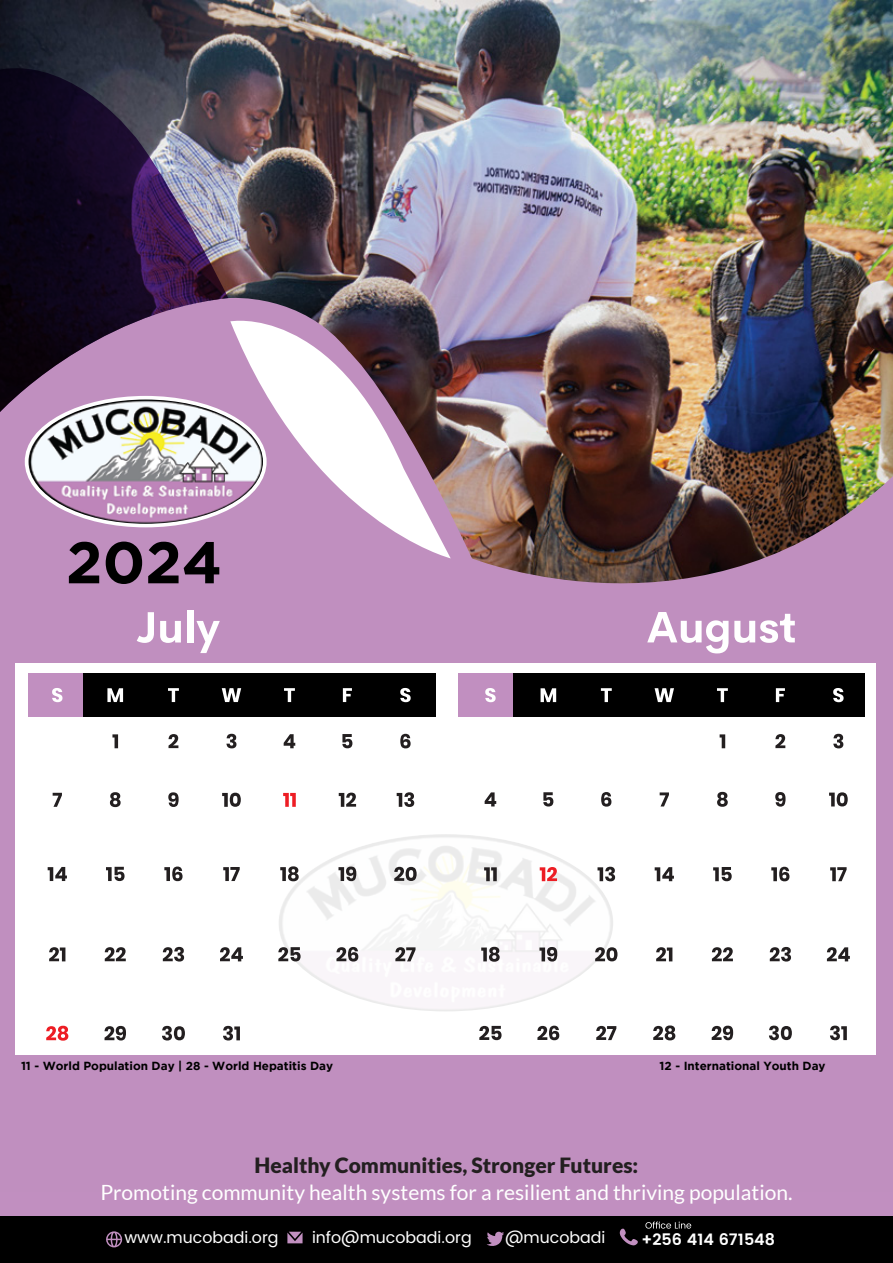
<style>
.page{position:relative;width:893px;height:1263px;background:#fff}
.page>*{position:absolute;margin:0;border:0;box-sizing:border-box;transform-origin:0 0}
.t1{font:700 58.65px "Gotham";color:#000}
.t2{font:21px "Lato";color:#fff}
.t3{font:900 21px "Lato";color:#231f20}
.t4{font:15.9px "Poppins";color:#fff}
.t5{font:600 15.9px "Poppins";color:#fff}
.t6{font:700 11.7px "Gotham";color:#000}
</style>
<div class="page">
<div style="left:0;top:182px;width:893px;height:1011px;background:#c08fbf"></div>
<img style="left:0;top:0;width:893px;height:584px">
<svg style="left:230px;top:303px;width:221px;height:255px"></svg>
<div style="left:0;top:1193px;width:893px;height:70px;background:#c18fc0"></div>
<svg style="left:0;top:68px;width:228px;height:344px"></svg>
<svg style="left:25px;top:396px;width:242px;height:131px"></svg>
<img style="left:28px;top:399px;width:235px;height:125px">
<svg style="left:136px;top:610px;width:84px;height:43px"></svg>
<svg style="left:647px;top:612px;width:148px;height:42px"></svg>
<div style="left:15px;top:663px;width:861px;height:392px;background:#fff"></div>
<img style="left:278px;top:834px;width:335px;height:177px">
<div style="left:28px;top:673px;width:407px;height:44px;background:#000"></div>
<div style="left:28px;top:673px;width:55px;height:44px;background:#c18fc0"></div>
<svg style="left:343px;top:688px;width:9px;height:14px"></svg>
<svg style="left:342px;top:734px;width:10px;height:14px"></svg>
<svg style="left:339px;top:793px;width:17px;height:14px"></svg>
<svg style="left:338px;top:866px;width:18px;height:15px"></svg>
<svg style="left:336px;top:947px;width:22px;height:14px"></svg>
<svg style="left:400px;top:688px;width:11px;height:14px"></svg>
<svg style="left:400px;top:734px;width:11px;height:14px"></svg>
<svg style="left:397px;top:792px;width:17px;height:15px"></svg>
<svg style="left:394px;top:867px;width:23px;height:14px"></svg>
<svg style="left:395px;top:947px;width:20px;height:14px"></svg>
<svg style="left:52px;top:688px;width:10px;height:14px"></svg>
<svg style="left:53px;top:793px;width:9px;height:14px"></svg>
<svg style="left:48px;top:867px;width:19px;height:14px"></svg>
<svg style="left:49px;top:947px;width:16px;height:14px"></svg>
<svg style="left:46px;top:1026px;width:22px;height:15px"></svg>
<svg style="left:107px;top:688px;width:16px;height:14px"></svg>
<svg style="left:112px;top:734px;width:6px;height:14px"></svg>
<svg style="left:110px;top:792px;width:11px;height:15px"></svg>
<svg style="left:106px;top:867px;width:19px;height:14px"></svg>
<svg style="left:105px;top:947px;width:21px;height:14px"></svg>
<svg style="left:105px;top:1026px;width:21px;height:14px"></svg>
<svg style="left:168px;top:688px;width:11px;height:14px"></svg>
<svg style="left:169px;top:734px;width:9px;height:14px"></svg>
<svg style="left:168px;top:792px;width:11px;height:15px"></svg>
<svg style="left:164px;top:866px;width:19px;height:15px"></svg>
<svg style="left:163px;top:947px;width:21px;height:14px"></svg>
<svg style="left:162px;top:1026px;width:23px;height:14px"></svg>
<svg style="left:222px;top:688px;width:19px;height:14px"></svg>
<svg style="left:226px;top:734px;width:10px;height:14px"></svg>
<svg style="left:222px;top:793px;width:19px;height:14px"></svg>
<svg style="left:223px;top:867px;width:17px;height:14px"></svg>
<svg style="left:220px;top:947px;width:23px;height:14px"></svg>
<svg style="left:223px;top:1026px;width:17px;height:14px"></svg>
<svg style="left:284px;top:688px;width:11px;height:14px"></svg>
<svg style="left:284px;top:734px;width:11px;height:14px"></svg>
<svg style="left:283px;top:793px;width:13px;height:14px"></svg>
<svg style="left:280px;top:866px;width:19px;height:15px"></svg>
<svg style="left:278px;top:947px;width:23px;height:14px"></svg>
<div style="left:458px;top:673px;width:407px;height:44px;background:#000"></div>
<div style="left:458px;top:673px;width:55px;height:44px;background:#c18fc0"></div>
<svg style="left:485px;top:688px;width:11px;height:14px"></svg>
<svg style="left:485px;top:792px;width:11px;height:14px"></svg>
<svg style="left:484px;top:867px;width:13px;height:14px"></svg>
<svg style="left:481px;top:947px;width:19px;height:15px"></svg>
<svg style="left:479px;top:1026px;width:23px;height:14px"></svg>
<svg style="left:541px;top:688px;width:15px;height:14px"></svg>
<svg style="left:543px;top:792px;width:10px;height:14px"></svg>
<svg style="left:540px;top:867px;width:17px;height:14px"></svg>
<svg style="left:539px;top:947px;width:18px;height:14px"></svg>
<svg style="left:537px;top:1026px;width:22px;height:14px"></svg>
<svg style="left:601px;top:688px;width:11px;height:14px"></svg>
<svg style="left:601px;top:792px;width:10px;height:15px"></svg>
<svg style="left:597px;top:867px;width:18px;height:14px"></svg>
<svg style="left:595px;top:947px;width:22px;height:14px"></svg>
<svg style="left:596px;top:1026px;width:20px;height:14px"></svg>
<svg style="left:655px;top:688px;width:19px;height:14px"></svg>
<svg style="left:660px;top:792px;width:9px;height:14px"></svg>
<svg style="left:655px;top:867px;width:19px;height:14px"></svg>
<svg style="left:656px;top:947px;width:16px;height:14px"></svg>
<svg style="left:653px;top:1025px;width:22px;height:15px"></svg>
<svg style="left:717px;top:688px;width:11px;height:14px"></svg>
<svg style="left:720px;top:734px;width:5px;height:14px"></svg>
<svg style="left:717px;top:792px;width:11px;height:15px"></svg>
<svg style="left:713px;top:867px;width:19px;height:14px"></svg>
<svg style="left:712px;top:947px;width:21px;height:14px"></svg>
<svg style="left:712px;top:1026px;width:21px;height:14px"></svg>
<svg style="left:776px;top:688px;width:9px;height:14px"></svg>
<svg style="left:775px;top:734px;width:10px;height:14px"></svg>
<svg style="left:775px;top:792px;width:10px;height:15px"></svg>
<svg style="left:771px;top:867px;width:18px;height:14px"></svg>
<svg style="left:770px;top:947px;width:21px;height:14px"></svg>
<svg style="left:769px;top:1025px;width:23px;height:15px"></svg>
<svg style="left:833px;top:688px;width:11px;height:14px"></svg>
<svg style="left:833px;top:734px;width:10px;height:14px"></svg>
<svg style="left:829px;top:792px;width:19px;height:14px"></svg>
<svg style="left:830px;top:867px;width:17px;height:14px"></svg>
<svg style="left:827px;top:947px;width:23px;height:14px"></svg>
<svg style="left:830px;top:1025px;width:17px;height:15px"></svg>
<div style="left:0;top:1216px;width:893px;height:47px;background:#000"></div>
<svg style="left:106px;top:1231px;width:16px;height:16px"></svg>
<svg style="left:287px;top:1232px;width:16px;height:11px"></svg>
<svg style="left:487px;top:1232px;width:17px;height:14px"></svg>
<svg style="left:620px;top:1228px;width:18px;height:17px"></svg>
<svg style="left:645px;top:1221px;width:46px;height:7px"></svg>
<h1 class="t1" style="left:66px;top:529px;width:158px">2024</h1>
<p class="t6" style="left:21px;top:1058px;width:314px">11 - World Population Day | 28 - World Hepatitis Day</p>
<p class="t6" style="left:660px;top:1058px;width:167px">12 - International Youth Day</p>
<p class="t3" style="left:255px;top:1153px;width:385px">Healthy Communities, Stronger Futures:</p>
<p class="t2" style="left:100px;top:1181px;width:694px">Promoting community health systems for a resilient and thriving population.</p>
<p class="t4" style="left:124px;top:1226px;width:156px">www.mucobadi.org</p>
<p class="t4" style="left:312px;top:1226px;width:161px">info@mucobadi.org</p>
<p class="t4" style="left:505px;top:1226px;width:102px">@mucobadi</p>
<p class="t5" style="left:641px;top:1227px;width:135px">+256 414 671548</p>
</div>
